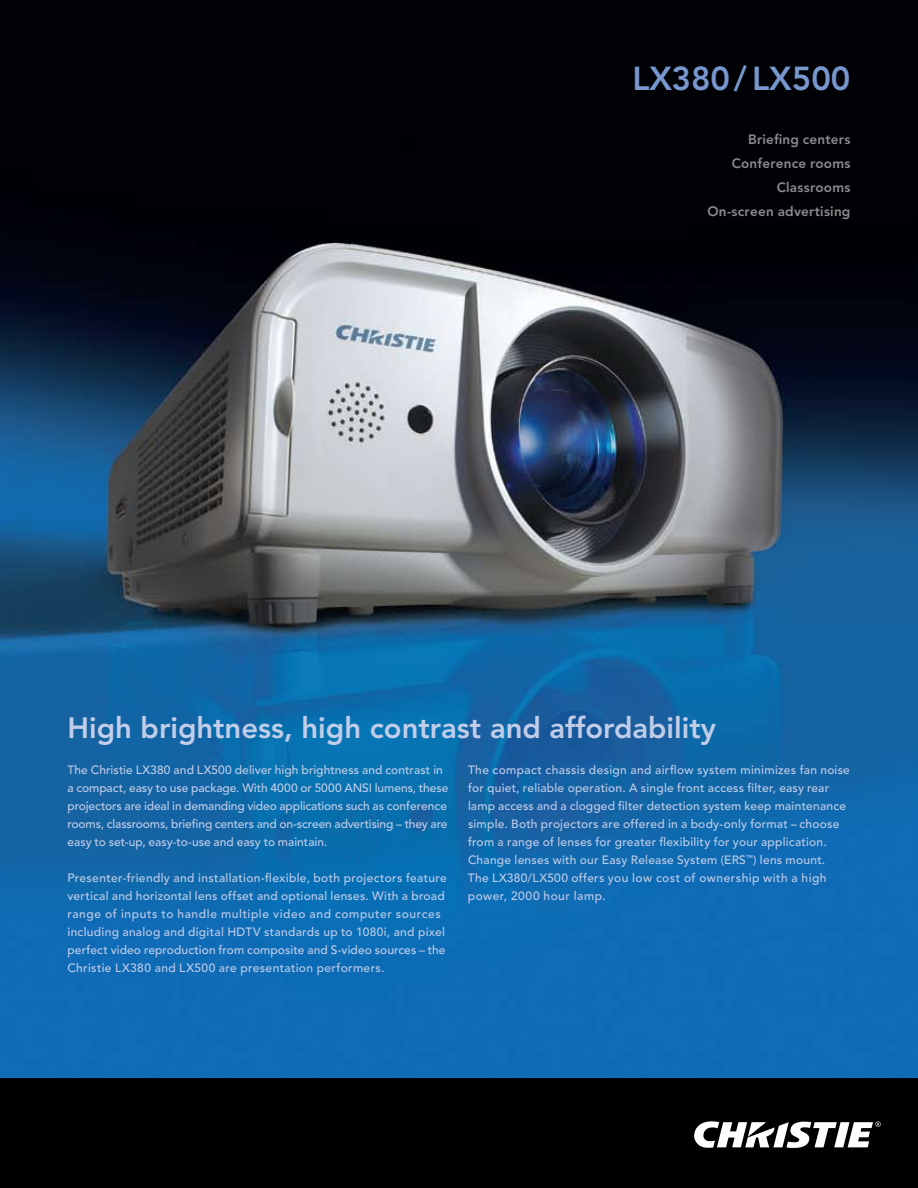
<style>
.page{position:relative;width:918px;height:1188px;background:#fff}
.page>*{position:absolute;margin:0;border:0;box-sizing:border-box;transform-origin:0 0}
.t1{font:800 33px "Avenir";color:#7897ce}
.t2{font:800 29.25px "Avenir";color:#c1cde9}
.t3{font:800 13.5px/24px "Avenir";letter-spacing:.015em;color:#8a8c8e;text-align:right}
.t4{font:500 12px/18px "Avenir";letter-spacing:.02em;color:#c1cde9}
.t5{font:500 12px/18px "Avenir";letter-spacing:-.005em;color:#c1cde9}
</style>
<div class="page">
<img style="left:0;top:0;width:918px;height:1079px">
<div style="left:0;top:1079px;width:918px;height:109px;background:#000"></div>
<svg style="left:694px;top:1121px;width:187px;height:27px"></svg>
<h1 class="t1" style="left:632px;top:59px;width:220px">LX380/ LX500</h1>
<p class="t3" style="left:707px;top:127px;width:145px">Briefing centers<br>Conference rooms<br>Classrooms<br>On-screen advertising</p>
<h2 class="t2" style="left:68px;top:711px;width:650px">High brightness, high contrast and affordability</h2>
<p class="t5" style="left:68px;top:761px;width:382px">The Christie LX380 and LX500 deliver high brightness and contrast in a compact, easy to use package. With 4000 or 5000 ANSI lumens, these projectors are ideal in demanding video applications such as conference rooms, classrooms, briefing centers and on-screen advertising – they are easy to set-up, easy-to-use and easy to maintain.</p>
<p class="t4" style="left:68px;top:869px;width:381px">Presenter-friendly and installation-flexible, both projectors feature vertical and horizontal lens offset and optional lenses. With a broad range of inputs to handle multiple video and computer sources including analog and digital HDTV standards up to 1080i, and pixel perfect video reproduction from composite and S-video sources – the Christie LX380 and LX500 are presentation performers.</p>
<p class="t4" style="left:468px;top:761px;width:383px">The compact chassis design and airflow system minimizes fan noise for quiet, reliable operation. A single front access filter, easy rear lamp access and a clogged filter detection system keep maintenance simple. Both projectors are offered in a body-only format – choose from a range of lenses for greater flexibility for your application.<br>Change lenses with our Easy Release System (ERS<sup>™</sup>) lens mount.<br>The LX380/LX500 offers you low cost of ownership with a high power, 2000 hour lamp.</p>
</div>
